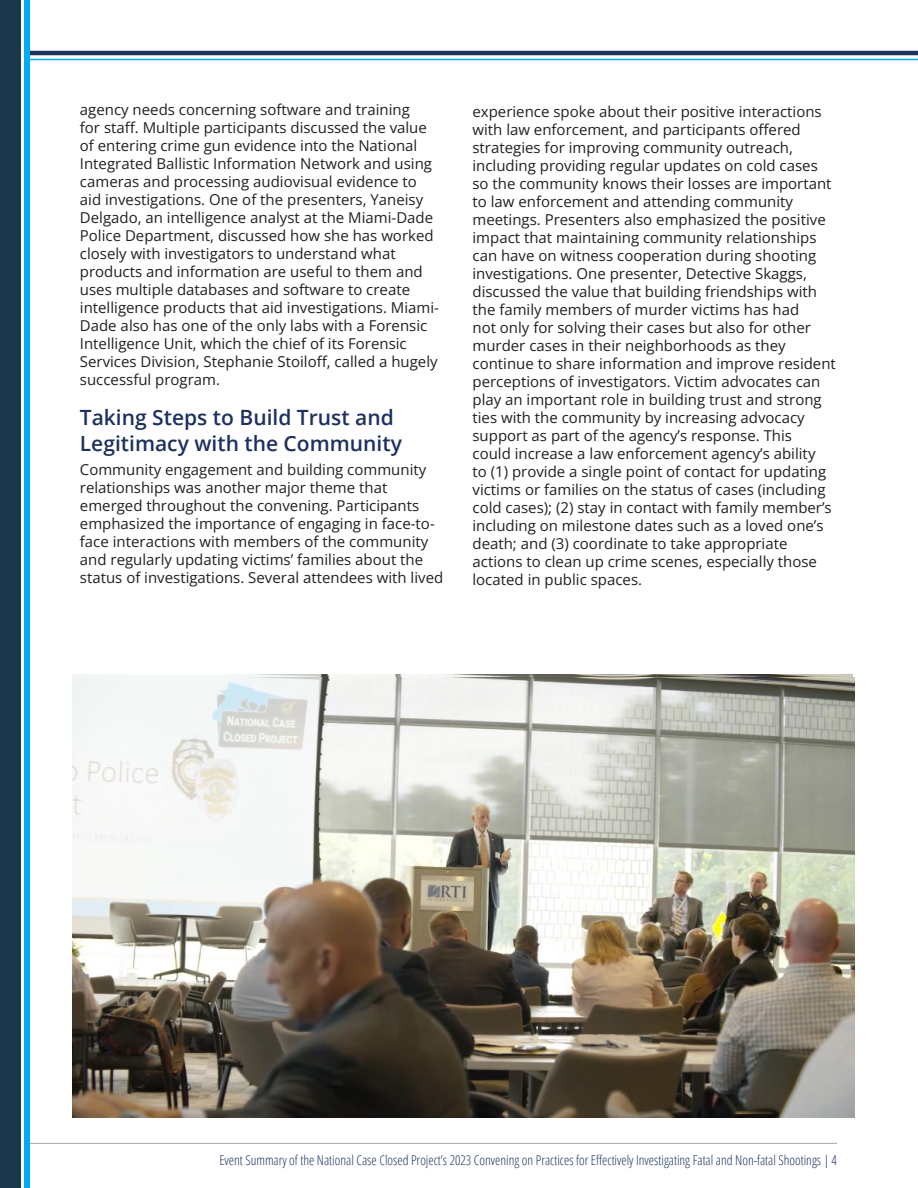
<style>
.page{position:relative;width:918px;height:1188px;background:#fff}
.page>*{position:absolute;margin:0;border:0;box-sizing:border-box;transform-origin:0 0}
.t1{font:600 21px/25.2px "Open Sans";color:#1d315f}
.t2{font:15px/18px "Open Sans";color:#231f20}
.t3{font:300 condensed 13.5px "Open Sans";color:#1d315f}
</style>
<div class="page">
<hr style="left:27px;top:1143px;width:810px;height:1px;background:#a7a8aa">
<div style="left:0;top:0;width:21px;height:1188px;background:#1d384d"></div>
<hr style="left:29px;top:59px;width:889px;height:1px;background:#00aef0">
<hr style="left:29px;top:51px;width:889px;height:4px;background:#1d315f">
<div style="left:25px;top:0;width:5px;height:1188px;background:#00aef0"></div>
<img style="left:73px;top:678px;width:781px;height:440px">
<p class="t2" style="left:80px;top:101px;width:361px">agency needs concerning software and training<br>for staff. Multiple participants discussed the value of entering crime gun evidence into the National Integrated Ballistic Information Network and using cameras and processing audiovisual evidence to aid investigations. One of the presenters, Yaneisy Delgado, an intelligence analyst at the Miami-Dade Police Department, discussed how she has worked closely with investigators to understand what products and information are useful to them and uses multiple databases and software to create intelligence products that aid investigations. Miami-Dade also has one of the only labs with a Forensic Intelligence Unit, which the chief of its Forensic Services Division, Stephanie Stoiloff, called a hugely successful program.</p>
<h2 class="t1" style="left:80px;top:405px;width:324px">Taking Steps to Build Trust and<br>Legitimacy with the Community</h2>
<p class="t2" style="left:80px;top:461px;width:365px">Community engagement and building community relationships was another major theme that emerged throughout the convening. Participants emphasized the importance of engaging in face-to&shy;face interactions with members of the community and regularly updating victims’ families about the status of investigations. Several attendees with lived</p>
<p class="t2" style="left:472px;top:102px;width:365px">experience spoke about their positive interactions with law enforcement, and participants offered strategies for improving community outreach, including providing regular updates on cold cases so the community knows their losses are important to law enforcement and attending community meetings. Presenters also emphasized the positive impact that maintaining community relationships can have on witness cooperation during shooting investigations. One presenter, Detective Skaggs, discussed the value that building friendships with the family members of murder victims has had<br>not only for solving their cases but also for other murder cases in their neighborhoods as they continue to share information and improve resident perceptions of investigators. Victim advocates can play an important role in building trust and strong ties with the community by increasing advocacy support as part of the agency’s response. This<br>could increase a law enforcement agency’s ability<br>to (1) provide a single point of contact for updating victims or families on the status of cases (including cold cases); (2) stay in contact with family member’s including on milestone dates such as a loved one’s death; and (3) coordinate to take appropriate actions to clean up crime scenes, especially those located in public spaces.</p>
<p class="t3" style="left:219px;top:1151px;width:619px">Event Summary of the National Case Closed Project’s 2023 Convening on Practices for Effectively Investigating Fatal and Non-fatal Shootings | 4</p>
</div>
